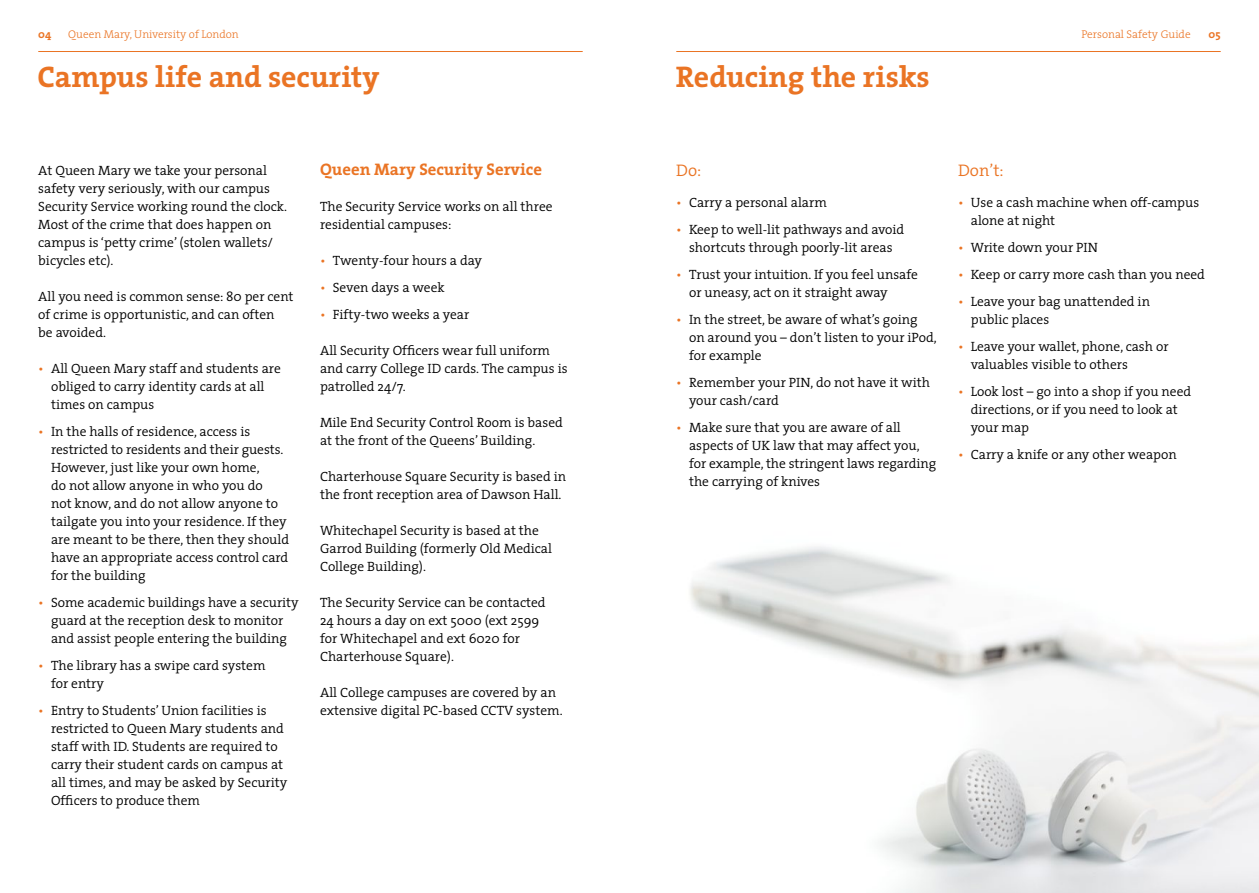
<style>
.page{position:relative;width:1259px;height:893px;background:#fff}
.page>*{position:absolute;margin:0;border:0;box-sizing:border-box;transform-origin:0 0}
.t1{font:700 30px "The Serif";color:#ea7424}
.t2{font:700 16.8px "The Serif";color:#ea7424}
.t3{font:300 16.8px "The Serif";color:#ea7424}
.t4{font:300 13.5px/18px "The Serif";color:#000}
.t5{font:300 11.25px "The Serif";color:#ea7424}
.t6{font:700 11.25px "The Serif";color:#ea7424}
.s1{color:#ea7424}
</style>
<div class="page">
<hr style="left:38px;top:51px;width:545px;height:1px;background:#ea7424">
<hr style="left:676px;top:51px;width:544px;height:1px;background:#ea7424">
<img style="left:690px;top:546px;width:569px;height:347px">
<p class="t6" style="left:38px;top:25px;width:15px">04</p>
<p class="t5" style="left:68px;top:25px;width:172px">Queen Mary, University of London</p>
<p class="t5" style="left:1081px;top:25px;width:111px">Personal Safety Guide</p>
<p class="t6" style="left:1208px;top:25px;width:14px">05</p>
<h1 class="t1" style="left:37px;top:52px;width:344px">Campus life and security</h1>
<h1 class="t1" style="left:676px;top:52px;width:255px">Reducing the risks</h1>
<p class="t4" style="left:38px;top:161px;width:250px">At Queen Mary we take your personal safety very seriously, with our campus Security Service working round the clock.<br>Most of the crime that does happen on campus is ‘petty crime’ (stolen wallets/ bicycles etc).</p>
<p class="t4" style="left:38px;top:287px;width:257px">All you need is common sense: 80 per cent of crime is opportunistic, and can often<br>be avoided.</p>
<p class="t4" style="left:51px;top:359px;width:231px;text-indent:-13px"><span class="s1">•</span> All Queen Mary staff and students are obliged to carry identity cards at all times on campus</p>
<p class="t4" style="left:51px;top:422px;width:240px;text-indent:-13px"><span class="s1">•</span> In the halls of residence, access is restricted to residents and their guests.<br>However, just like your own home,<br>do not allow anyone in who you do<br>not know, and do not allow anyone to tailgate you into your residence. If they are meant to be there, then they should have an appropriate access control card for the building</p>
<p class="t4" style="left:38px;top:593px;width:262px;text-align:center"><span class="s1">•</span> Some academic buildings have a security guard at the reception desk to monitor<br>and assist people entering the building</p>
<p class="t4" style="left:51px;top:656px;width:216px;text-indent:-13px"><span class="s1">•</span> The library has a swipe card system for entry</p>
<p class="t4" style="left:51px;top:701px;width:238px;text-indent:-13px"><span class="s1">•</span> Entry to Students’ Union facilities is restricted to Queen Mary students and staff with ID. Students are required to carry their student cards on campus at all times, and may be asked by Security Officers to produce them</p>
<p class="t2" style="left:320px;top:156px;width:223px">Queen Mary Security Service</p>
<p class="t4" style="left:320px;top:197px;width:234px">The Security Service works on all three residential campuses:</p>
<p class="t4" style="left:320px;top:251px;width:163px"><span class="s1">•</span> Twenty-four hours a day</p>
<p class="t4" style="left:320px;top:278px;width:126px"><span class="s1">•</span> Seven days a week</p>
<p class="t4" style="left:320px;top:305px;width:151px"><span class="s1">•</span> Fifty-two weeks a year</p>
<p class="t4" style="left:320px;top:341px;width:249px">All Security Officers wear full uniform and carry College ID cards. The campus is patrolled 24/7.</p>
<p class="t4" style="left:320px;top:413px;width:244px">Mile End Security Control Room is based at the front of the Queens’ Building.</p>
<p class="t4" style="left:320px;top:467px;width:247px">Charterhouse Square Security is based in the front reception area of Dawson Hall.</p>
<p class="t4" style="left:320px;top:521px;width:233px">Whitechapel Security is based at the<br>Garrod Building (formerly Old Medical<br>College Building).</p>
<p class="t4" style="left:320px;top:593px;width:227px">The Security Service can be contacted<br>24 hours a day on ext 5000 (ext 2599 for Whitechapel and ext 6020 for<br>Charterhouse Square).</p>
<p class="t4" style="left:320px;top:683px;width:244px">All College campuses are covered by an extensive digital PC-based CCTV system.</p>
<p class="t3" style="left:676px;top:156px;width:27px">Do:</p>
<p class="t4" style="left:676px;top:193px;width:152px"><span class="s1">•</span> Carry a personal alarm</p>
<p class="t4" style="left:676px;top:220px;width:230px;text-align:center"><span class="s1">•</span> Keep to well-lit pathways and avoid shortcuts through poorly-lit areas</p>
<p class="t4" style="left:689px;top:265px;width:231px;text-indent:-13px"><span class="s1">•</span> Trust your intuition. If you feel unsafe or uneasy, act on it straight away</p>
<p class="t4" style="left:689px;top:310px;width:249px;text-indent:-13px"><span class="s1">•</span> In the street, be aware of what’s going on around you – don’t listen to your iPod, for example</p>
<p class="t4" style="left:689px;top:373px;width:243px;text-indent:-13px"><span class="s1">•</span> Remember your PIN, do not have it with your cash/card</p>
<p class="t4" style="left:689px;top:418px;width:249px;text-indent:-13px"><span class="s1">•</span> Make sure that you are aware of all aspects of UK law that may affect you, for example, the stringent laws regarding the carrying of knives</p>
<p class="t3" style="left:958px;top:156px;width:47px">Don’t:</p>
<p class="t4" style="left:971px;top:193px;width:230px;text-indent:-13px"><span class="s1">•</span> Use a cash machine when off-campus alone at night</p>
<p class="t4" style="left:958px;top:238px;width:141px"><span class="s1">•</span> Write down your PIN</p>
<p class="t4" style="left:958px;top:265px;width:248px"><span class="s1">•</span> Keep or carry more cash than you need</p>
<p class="t4" style="left:971px;top:292px;width:181px;text-indent:-13px"><span class="s1">•</span> Leave your bag unattended in public places</p>
<p class="t4" style="left:971px;top:337px;width:199px;text-indent:-13px"><span class="s1">•</span> Leave your wallet, phone, cash or valuables visible to others</p>
<p class="t4" style="left:971px;top:382px;width:222px;text-indent:-13px"><span class="s1">•</span> Look lost – go into a shop if you need directions, or if you need to look at your map</p>
<p class="t4" style="left:958px;top:445px;width:220px"><span class="s1">•</span> Carry a knife or any other weapon</p>
</div>
